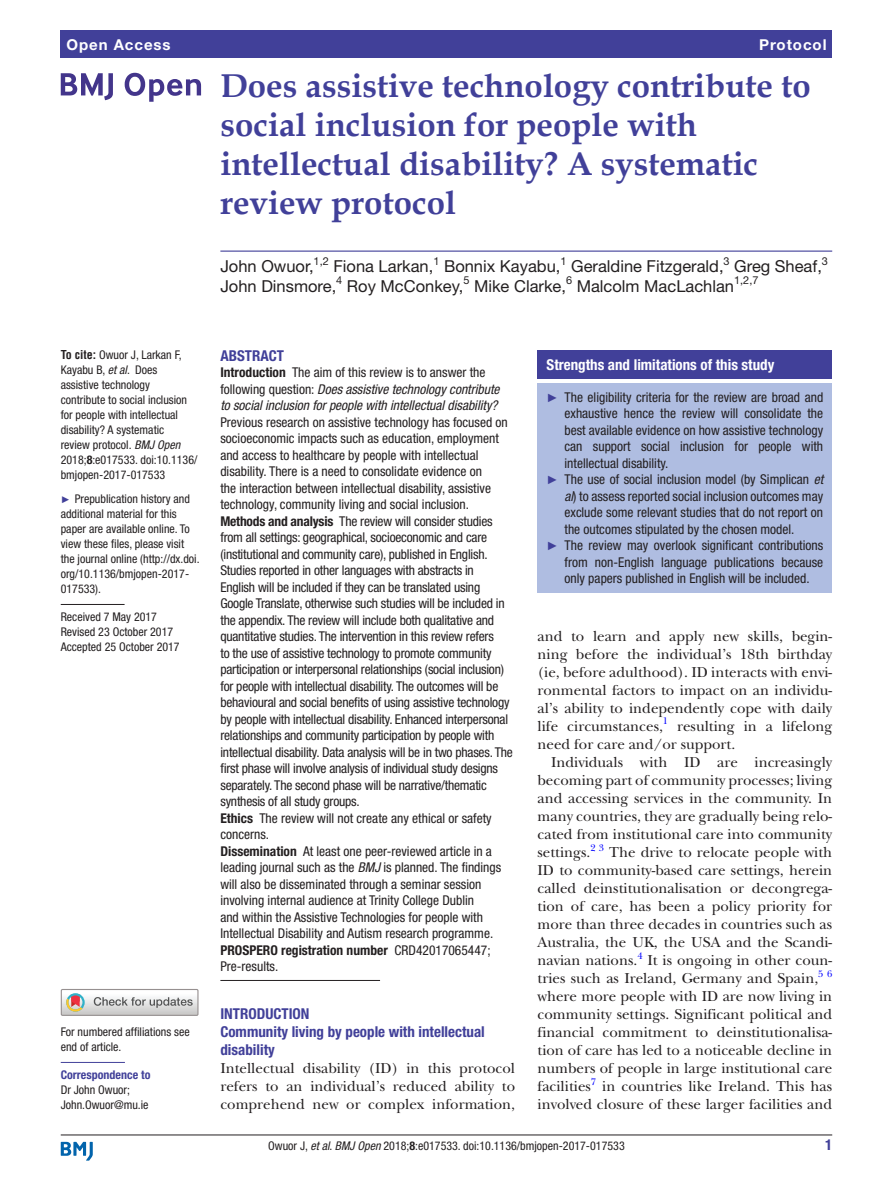
<style>
.page{position:relative;width:893px;height:1191px;background:#fff}
.page>*{position:absolute;margin:0;border:0;box-sizing:border-box;transform-origin:0 0}
.t1{font:700 33px/39px "Book Antiqua";color:#414099}
.t2{font:16.5px "Helvetica Neue LT Std";color:#231f20}
.t3{font:15px/18px "New Baskerville";color:#231f20;text-align:justify}
.t4{font:700 condensed 15px/18px "Helvetica Neue LT Std";color:#414099}
.t5{font:700 condensed 15px "Helvetica Neue LT Std";color:#fff}
.t6{font:700 15px "Helvetica Neue LT Std";letter-spacing:.065em;color:#fff}
.t7{font:condensed 13.5px/16.5px "Helvetica Neue LT Std";color:#231f20}
.t8{font:italic condensed 13.5px/16.5px "Helvetica Neue LT Std";color:#231f20}
.t9{font:condensed 12px/15px "Helvetica Neue LT Std";color:#231f20}
.t10{font:700 condensed 12px "Helvetica Neue LT Std";color:#414099}
.t11{font:10.95px "Helvetica Neue LT Std";color:#231f20}
.t12{font:9.9px "New Baskerville";color:#00f}
.s1{font-family:"Helvetica LT Std";font-weight:700}
.s2{font-style:italic}
.s3{font-weight:700}
.s4{font-family:"Arial";font-stretch:normal;font-size:9.75px;color:#414099}
.s5{font-weight:700;font-style:normal}
.s6{font-style:normal}
.s7{font-family:"Arial";font-stretch:normal;font-size:12px;color:#414099}
</style>
<div class="page">
<hr style="left:61px;top:1134px;width:771px;height:1px;background:#231f20">
<svg style="left:61px;top:1141px;width:32px;height:19px"></svg>
<div style="left:61px;top:31px;width:771px;height:27px;background:#414099"></div>
<hr style="left:220px;top:250px;width:612px;height:2px;background:#414099">
<hr style="left:61px;top:604px;width:64px;height:1px;background:#231f20">
<hr style="left:61px;top:1062px;width:64px;height:1px;background:#414099">
<svg style="left:61px;top:73px;width:52px;height:27px"></svg>
<svg style="left:125px;top:73px;width:76px;height:29px"></svg>
<div style="left:61px;top:989px;width:138px;height:27px;border:1px solid #969090"></div>
<svg style="left:61px;top:989px;width:137px;height:26px"></svg>
<hr style="left:220px;top:980px;width:160px;height:1px;background:#231f20">
<div style="left:538px;top:350px;width:294px;height:29px;background:#414099"></div>
<div style="left:538px;top:383px;width:294px;height:209px;background:#afbde1"></div>
<p class="t6" style="left:66px;top:35px;width:106px">Open Access</p>
<p class="t6" style="left:759px;top:35px;width:69px">Protocol</p>
<h1 class="t1" style="left:220px;top:66px;width:592px">Does assistive technology contribute to social inclusion for people with intellectual disability? A systematic review protocol</h1>
<p class="t2" style="left:220px;top:257px;width:95px">John Owuor,</p>
<p class="t11" style="left:314px;top:254px;width:17px">1,2</p>
<p class="t2" style="left:333px;top:257px;width:101px">Fiona Larkan,</p>
<p class="t11" style="left:433px;top:254px;width:8px">1</p>
<p class="t2" style="left:444px;top:257px;width:118px">Bonnix Kayabu,</p>
<p class="t11" style="left:560px;top:254px;width:8px">1</p>
<p class="t2" style="left:571px;top:257px;width:154px">Geraldine Fitzgerald,</p>
<p class="t11" style="left:724px;top:254px;width:8px">3</p>
<p class="t2" style="left:734px;top:257px;width:89px">Greg Sheaf,</p>
<p class="t11" style="left:822px;top:254px;width:8px">3</p>
<p class="t2" style="left:220px;top:276px;width:117px">John Dinsmore,</p>
<p class="t11" style="left:336px;top:274px;width:8px">4</p>
<p class="t2" style="left:347px;top:276px;width:118px">Roy McConkey,</p>
<p class="t11" style="left:463px;top:274px;width:8px">5</p>
<p class="t2" style="left:474px;top:276px;width:93px">Mike Clarke,</p>
<p class="t11" style="left:566px;top:274px;width:8px">6</p>
<p class="t2" style="left:577px;top:276px;width:159px">Malcolm MacLachlan</p>
<p class="t11" style="left:734px;top:274px;width:26px">1,2,7</p>
<p class="t9" style="left:61px;top:347px;width:138px"><span class="s1">To cite:</span> Owuor J, Larkan F,<br>Kayabu B, <span class="s2">et al</span>. Does assistive technology contribute to social inclusion for people with intellectual disability? A systematic<br>review protocol. <span class="s2">BMJ Open<br></span>2018;<span class="s3">8</span>:e017533. doi:10.1136/ bmjopen-2017-017533</p>
<p class="t9" style="left:61px;top:491px;width:140px"><span class="s4">►</span> Prepublication history and additional material for this paper are available online. To view these files, please visit the journal online (http://dx.doi. org/10.1136/bmjopen-2017-<br>017533).</p>
<p class="t9" style="left:61px;top:609px;width:120px">Received 7 May 2017<br>Revised 23 October 2017<br>Accepted 25 October 2017</p>
<p class="t9" style="left:61px;top:1024px;width:130px">For numbered affiliations see end of article.</p>
<p class="t10" style="left:61px;top:1067px;width:91px">Correspondence to</p>
<p class="t9" style="left:61px;top:1082px;width:89px">Dr John Owuor;<br>John.Owuor@mu.ie</p>
<p class="t4" style="left:220px;top:346px;width:65px">Abstract</p>
<p class="t8" style="left:220px;top:365px;width:281px"><span class="s5">Introduction</span> <span class="s6">The aim of this review is to answer the following question:</span> Does assistive technology contribute to social inclusion for people with intellectual disability?</p>
<p class="t7" style="left:220px;top:414px;width:294px">Previous research on assistive technology has focused on socioeconomic impacts such as education, employment and access to healthcare by people with intellectual disability. There is a need to consolidate evidence on<br>the interaction between intellectual disability, assistive technology, community living and social inclusion.<br><span class="s3">Methods and analysis</span> The review will consider studies from all settings: geographical, socioeconomic and care (institutional and community care), published in English.<br>Studies reported in other languages with abstracts in<br>English will be included if they can be translated using Google Translate, otherwise such studies will be included in the appendix. The review will include both qualitative and quantitative studies. The intervention in this review refers<br>to the use of assistive technology to promote community participation or interpersonal relationships (social inclusion) for people with intellectual disability. The outcomes will be behavioural and social benefits of using assistive technology by people with intellectual disability. Enhanced interpersonal relationships and community participation by people with intellectual disability. Data analysis will be in two phases. The first phase will involve analysis of individual study designs separately. The second phase will be narrative/thematic synthesis of all study groups.<br><span class="s3">Ethics</span> The review will not create any ethical or safety concerns.<br><span class="s3">Dissemination</span> At least one peer-reviewed article in a leading journal such as the <span class="s2">BMJ</span> is planned. The findings will also be disseminated through a seminar session involving internal audience at Trinity College Dublin<br>and within the Assistive Technologies for people with Intellectual Disability and Autism research programme.<br><span class="s3">PROSPERO registration number</span> CRD42017065447; Pre-results.</p>
<p class="t4" style="left:220px;top:1004px;width:266px">Introduction<br>Community living by people with intellectual disability</p>
<p class="t3" style="left:220px;top:1059px;width:296px">Intellectual disability (ID) in this protocol refers to an individual’s reduced ability to comprehend new or complex information,</p>
<p class="t5" style="left:547px;top:355px;width:229px">Strengths and limitations of this study</p>
<p class="t7" style="left:547px;top:388px;width:278px"><span class="s7">►</span> The eligibility criteria for the review are broad and</p>
<p class="t7" style="left:565px;top:405px;width:260px">exhaustive hence the review will consolidate the</p>
<p class="t7" style="left:565px;top:421px;width:260px">best available evidence on how assistive technology</p>
<p class="t7" style="left:565px;top:438px;width:260px">can support social inclusion for people with</p>
<p class="t7" style="left:565px;top:454px;width:105px">intellectual disability.</p>
<p class="t7" style="left:547px;top:471px;width:278px"><span class="s7">►</span> The use of social inclusion model (by Simplican <span class="s2">et</span></p>
<p class="t7" style="left:565px;top:487px;width:260px"><span class="s2">al</span>) to assess reported social inclusion outcomes may</p>
<p class="t7" style="left:565px;top:504px;width:260px">exclude some relevant studies that do not report on</p>
<p class="t7" style="left:565px;top:520px;width:231px">the outcomes stipulated by the chosen model.</p>
<p class="t7" style="left:547px;top:537px;width:278px"><span class="s7">►</span> The review may overlook significant contributions</p>
<p class="t7" style="left:565px;top:553px;width:260px">from non-English language publications because</p>
<p class="t7" style="left:565px;top:570px;width:247px">only papers published in English will be included.</p>
<p class="t3" style="left:538px;top:627px;width:296px">and to learn and apply new skills, begin&shy;ning before the individual’s 18th birthday (ie, before adulthood). ID interacts with envi&shy;ronmental factors to impact on an individu&shy;al’s ability to independently cope with daily life circumstances,<sup>1</sup></p>
<p class="t3" style="left:538px;top:717px;width:296px;text-indent:140px">resulting in a lifelong need for care and/or support.</p>
<p class="t3" style="left:538px;top:753px;width:296px;text-indent:14px">Individuals with ID are increasingly becoming part of community processes; living and accessing services in the community. In many countries, they are gradually being relo&shy;cated from institutional care into community settings.</p>
<p class="t12" style="left:590px;top:841px;width:15px">2 3</p>
<p class="t3" style="left:538px;top:843px;width:296px;text-indent:72px">The drive to relocate people with ID to community-based care settings, herein called deinstitutionalisation or decongrega&shy;tion of care, has been a policy priority for more than three decades in countries such as Australia, the UK, the USA and the Scandi&shy;navian nations.</p>
<p class="t12" style="left:637px;top:949px;width:7px">4</p>
<p class="t3" style="left:538px;top:951px;width:296px;text-indent:110px">It is ongoing in other coun&shy;tries such as Ireland, Germany and Spain,</p>
<p class="t12" style="left:818px;top:967px;width:15px">5 6</p>
<p class="t3" style="left:538px;top:987px;width:296px">where more people with ID are now living in community settings. Significant political and financial commitment to deinstitutionalisa&shy;tion of care has led to a noticeable decline in numbers of people in large institutional care facilities<sup>7</sup> in countries like Ireland. This has involved closure of these larger facilities and</p>
<p class="t9" style="left:268px;top:1137px;width:358px">Owuor J, <span class="s2">et al</span>. <span class="s2">BMJ Open</span> 2018;<span class="s3">8</span>:e017533. doi:10.1136/bmjopen-2017-017533</p>
<p class="t4" style="left:825px;top:1135px;width:9px">1</p>
</div>
